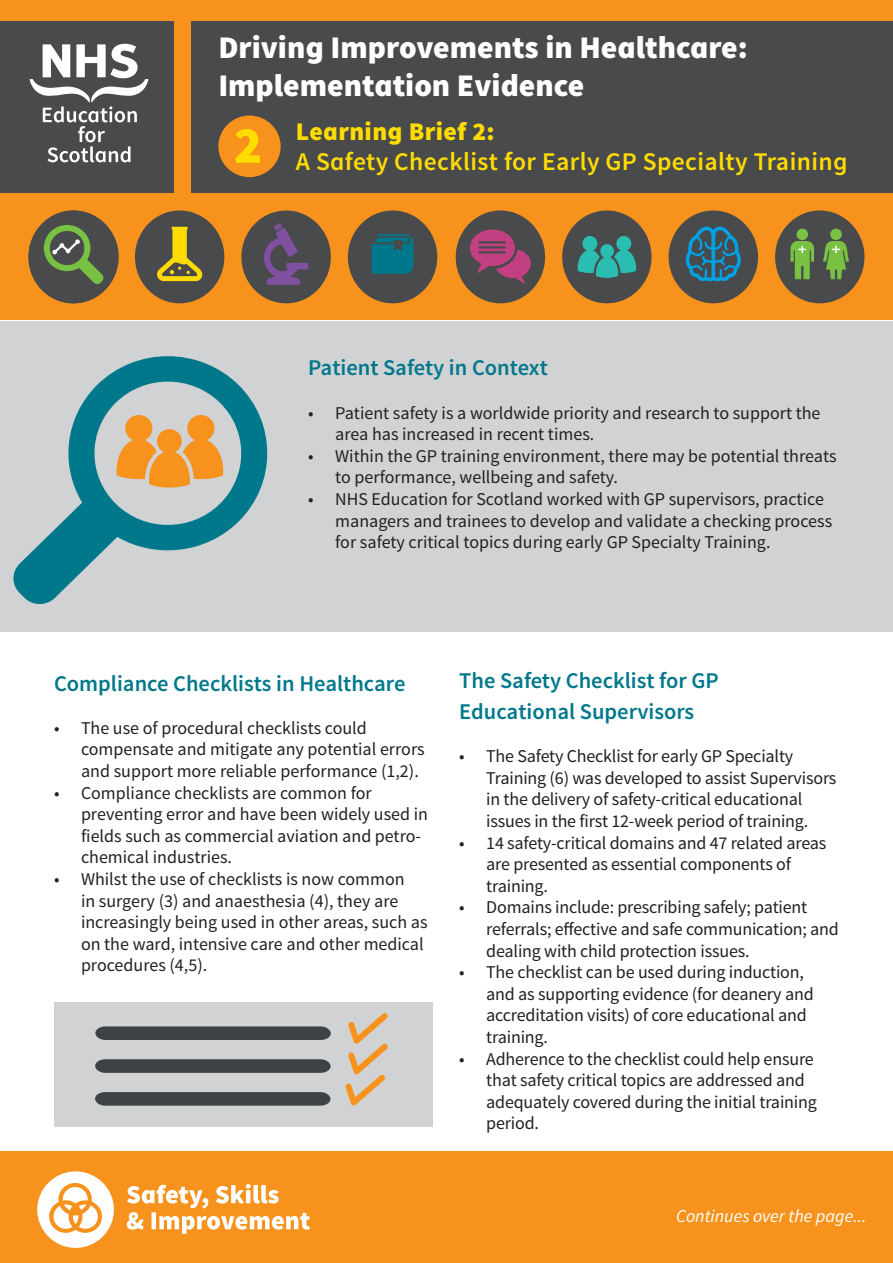
<style>
.page{position:relative;width:893px;height:1263px;background:#fff}
.page>*{position:absolute;margin:0;border:0;box-sizing:border-box;transform-origin:0 0}
.t1{font:900 52.5px "Source Sans Pro";color:#ffdc01}
.t2{font:900 31.5px "Source Sans Pro";color:#fff}
.t3{font:600 25.5px "Source Sans Pro";letter-spacing:.015em;color:#ffdc01}
.t4{font:900 25.5px "Source Sans Pro";letter-spacing:.015em;color:#ffdc01}
.t5{font:600 22.5px "Source Sans Pro";color:#00788b}
.t6{font:18px/21.6px "Source Sans Pro";letter-spacing:-.01em;color:#231f20}
.t7{font:italic 18px "Source Sans Pro";color:#fff}
</style>
<div class="page">
<div style="left:55px;top:1002px;width:378px;height:125px;background:#d1d2d4"></div>
<div style="left:0;top:1152px;width:893px;height:111px;background:#f7931d"></div>
<div style="left:0;top:0;width:893px;height:320px;background:#f7931d"></div>
<div style="left:0;top:21px;width:174px;height:172px;background:#494a4b"></div>
<div style="left:191px;top:21px;width:702px;height:172px;background:#494a4b"></div>
<svg style="left:30px;top:44px;width:118px;height:118px"></svg>
<svg style="left:37px;top:1171px;width:77px;height:77px"></svg>
<svg style="left:127px;top:1184px;width:183px;height:50px"></svg>
<div style="left:218px;top:116px;width:63px;height:61px;background:#f7931d;border-radius:50%"></div>
<div style="left:456px;top:210px;width:89px;height:93px;background:#494a4b;border-radius:50%"></div>
<div style="left:470px;top:229px;width:45px;height:37px;background:#c24081;border-radius:50%"></div>
<svg style="left:476px;top:250px;width:55px;height:34px"></svg>
<hr style="left:478px;top:241px;width:28px;height:2px;background:#494a4b">
<hr style="left:478px;top:246px;width:28px;height:2px;background:#494a4b">
<hr style="left:478px;top:251px;width:28px;height:2px;background:#494a4b">
<div style="left:562px;top:210px;width:90px;height:93px;background:#494a4b;border-radius:50%"></div>
<div style="left:669px;top:210px;width:89px;height:93px;background:#494a4b;border-radius:50%"></div>
<div style="left:775px;top:210px;width:89px;height:93px;background:#494a4b;border-radius:50%"></div>
<div style="left:582px;top:236px;width:15px;height:15px;background:#2abdb1;border-radius:50%"></div>
<div style="left:616px;top:236px;width:15px;height:15px;background:#2abdb1;border-radius:50%"></div>
<svg style="left:578px;top:244px;width:58px;height:34px"></svg>
<svg style="left:685px;top:226px;width:56px;height:55px"></svg>
<div style="left:796px;top:229px;width:12px;height:11px;background:#79c142;border-radius:50%"></div>
<div style="left:830px;top:229px;width:12px;height:11px;background:#79c142;border-radius:50%"></div>
<svg style="left:823px;top:241px;width:26px;height:38px"></svg>
<svg style="left:790px;top:241px;width:24px;height:38px"></svg>
<div style="left:135px;top:210px;width:89px;height:93px;background:#494a4b;border-radius:50%"></div>
<div style="left:241px;top:210px;width:90px;height:93px;background:#494a4b;border-radius:50%"></div>
<div style="left:348px;top:210px;width:89px;height:93px;background:#494a4b;border-radius:50%"></div>
<svg style="left:372px;top:234px;width:41px;height:40px"></svg>
<svg style="left:264px;top:223px;width:44px;height:62px"></svg>
<svg style="left:157px;top:227px;width:46px;height:54px"></svg>
<div style="left:28px;top:210px;width:91px;height:93px;background:#494a4b;border-radius:50%"></div>
<svg style="left:42px;top:223px;width:62px;height:61px"></svg>
<div style="left:0;top:321px;width:893px;height:310px;background:#d1d2d4"></div>
<svg style="left:13px;top:356px;width:255px;height:248px"></svg>
<div style="left:187px;top:415px;width:27px;height:26px;background:#f7931d;border-radius:50%"></div>
<div style="left:125px;top:415px;width:27px;height:26px;background:#f7931d;border-radius:50%"></div>
<svg style="left:116px;top:429px;width:107px;height:59px"></svg>
<svg style="left:95px;top:1026px;width:236px;height:14px"></svg>
<svg style="left:95px;top:1059px;width:236px;height:14px"></svg>
<svg style="left:95px;top:1092px;width:235px;height:14px"></svg>
<svg style="left:345px;top:1013px;width:43px;height:93px"></svg>
<p class="t2" style="left:218px;top:27px;width:531px">Driving Improvements in Healthcare:</p>
<p class="t2" style="left:218px;top:65px;width:367px">Implementation Evidence</p>
<p class="t4" style="left:296px;top:115px;width:200px">Learning Brief 2:</p>
<p class="t1" style="left:234px;top:111px;width:30px">2</p>
<p class="t3" style="left:296px;top:146px;width:553px">A Safety Checklist for Early GP Specialty Training</p>
<p class="t5" style="left:308px;top:354px;width:241px">Patient Safety in Context</p>
<p class="t6" style="left:335px;top:402px;width:487px;text-indent:-27px">• Patient safety is a worldwide priority and research to support the area has increased in recent times.</p>
<p class="t6" style="left:335px;top:445px;width:503px;text-indent:-27px">• Within the GP training environment, there may be potential threats to performance, wellbeing and safety.</p>
<p class="t6" style="left:335px;top:488px;width:498px;text-indent:-27px">• NHS Education for Scotland worked with GP supervisors, practice managers and trainees to develop and validate a checking process for safety critical topics during early GP Specialty Training.</p>
<p class="t5" style="left:54px;top:669px;width:353px">Compliance Checklists in Healthcare</p>
<p class="t6" style="left:81px;top:717px;width:345px;text-indent:-27px">• The use of procedural checklists could compensate and mitigate any potential errors and support more reliable performance (1,2).</p>
<p class="t6" style="left:81px;top:782px;width:349px;text-indent:-27px">• Compliance checklists are common for preventing error and have been widely used in fields such as commercial aviation and petro&shy;chemical industries.</p>
<p class="t6" style="left:81px;top:868px;width:348px;text-indent:-27px">• Whilst the use of checklists is now common<br>in surgery (3) and anaesthesia (4), they are increasingly being used in other areas, such as on the ward, intensive care and other medical procedures (4,5).</p>
<p class="t5" style="left:459px;top:667px;width:261px">The Safety Checklist for GP</p>
<p class="t5" style="left:459px;top:697px;width:237px">Educational Supervisors</p>
<p class="t6" style="left:486px;top:746px;width:352px;text-indent:-27px">• The Safety Checklist for early GP Specialty Training (6) was developed to assist Supervisors in the delivery of safety-critical educational issues in the first 12-week period of training.</p>
<p class="t6" style="left:486px;top:832px;width:342px;text-indent:-27px">• 14 safety-critical domains and 47 related areas are presented as essential components of training.</p>
<p class="t6" style="left:486px;top:897px;width:354px;text-indent:-27px">• Domains include: prescribing safely; patient referrals; effective and safe communication; and dealing with child protection issues.</p>
<p class="t6" style="left:486px;top:962px;width:329px;text-indent:-27px">• The checklist can be used during induction, and as supporting evidence (for deanery and accreditation visits) of core educational and training.</p>
<p class="t6" style="left:486px;top:1048px;width:332px;text-indent:-27px">• Adherence to the checklist could help ensure that safety critical topics are addressed and adequately covered during the initial training period.</p>
<p class="t7" style="left:676px;top:1205px;width:192px">Continues over the page...</p>
</div>
